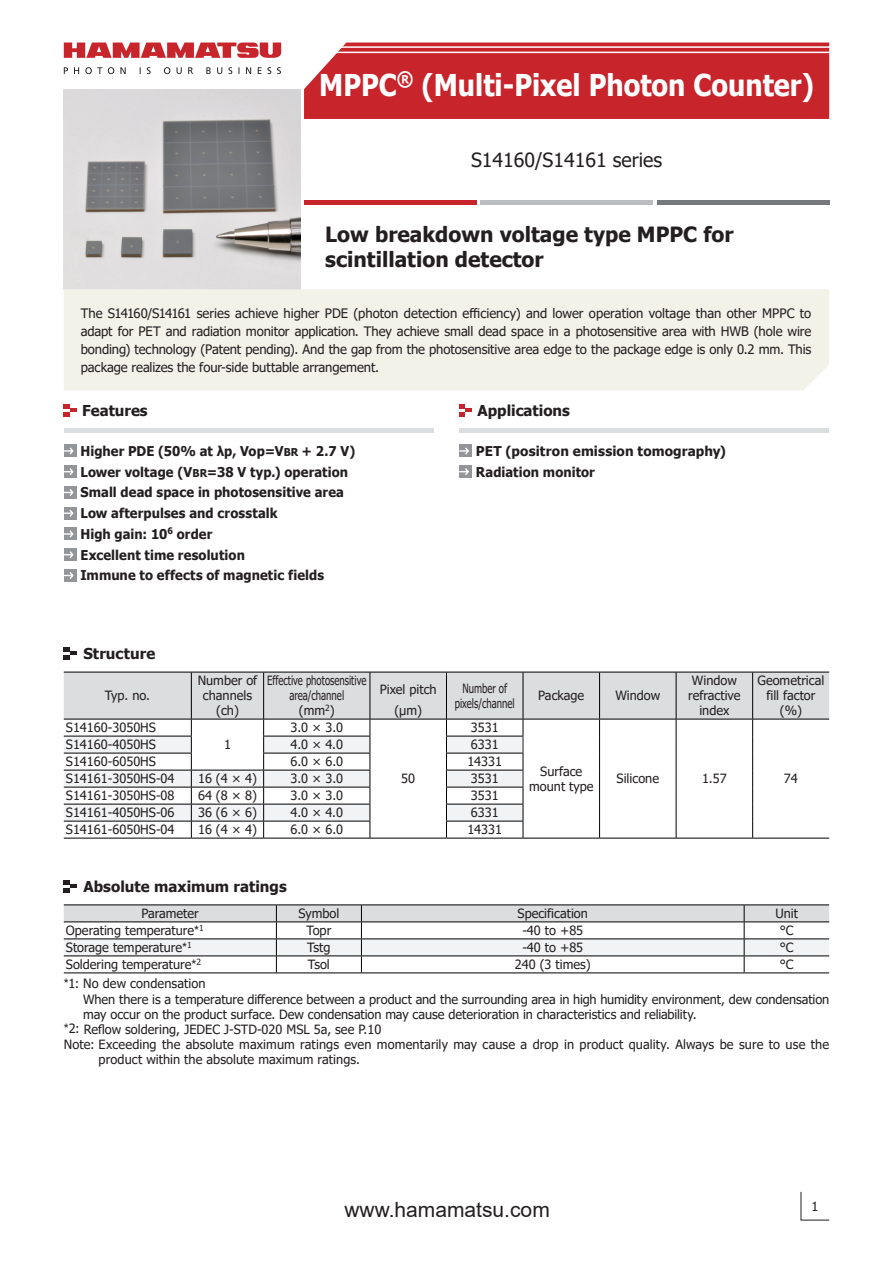
<style>
.page{position:relative;width:893px;height:1263px;background:#fff}
.page>*{position:absolute;margin:0;border:0;box-sizing:border-box;transform-origin:0 0}
.t1{font:700 30px "Tahoma";color:#fff;scale:.9 1}
.t2{font:700 21px/25.5px "Tahoma";color:#231f20}
.t3{font:21px "Arial";color:#231f20}
.t4{font:19.5px "Tahoma";color:#231f20}
.t5{font:700 15px "Tahoma";color:#231f20}
.t6{font:700 13.5px/20.7px "Tahoma";letter-spacing:.005em;color:#231f20;scale:.96 1}
.t7{font:700 13.5px/20.7px "Tahoma";letter-spacing:.005em;color:#231f20}
.t8{font:13.05px/18px "Tahoma";letter-spacing:-.01em;color:#231f20;text-align:justify}
.t9{font:12.75px/15px "Tahoma";color:#231f20;text-align:center}
.t10{font:12.75px/15px "Tahoma";color:#231f20;text-align:center;scale:.75 1}
.s1{font-size:10.8px}
.s2{font-family:"Arial"}
</style>
<div class="page">
<svg style="left:64px;top:43px;width:217px;height:15px"></svg>
<svg style="left:64px;top:67px;width:217px;height:7px"></svg>
<div style="left:304px;top:200px;width:172px;height:5px;background:#c8242b"></div>
<div style="left:480px;top:200px;width:173px;height:5px;background:#bcbdc0"></div>
<div style="left:657px;top:200px;width:172px;height:5px;background:#76787b"></div>
<div style="left:304px;top:43px;width:525px;height:76px;background:#c8242b"></div>
<hr style="left:306px;top:46px;width:527px;height:2px;background:#fff">
<hr style="left:306px;top:52px;width:527px;height:1px;background:#fff">
<img style="left:64px;top:89px;width:236px;height:200px">
<svg style="left:800px;top:1191px;width:30px;height:30px"></svg>
<div style="left:64px;top:289px;width:765px;height:101px;background:#f2f2e9"></div>
<svg style="left:64px;top:404px;width:13px;height:13px"></svg>
<div style="left:64px;top:428px;width:370px;height:5px;background:#dcdddf"></div>
<div style="left:64px;top:445px;width:13px;height:12px;background:#939598"></div>
<svg style="left:64px;top:447px;width:10px;height:8px"></svg>
<div style="left:64px;top:465px;width:13px;height:13px;background:#939598"></div>
<svg style="left:64px;top:468px;width:10px;height:7px"></svg>
<div style="left:64px;top:486px;width:13px;height:13px;background:#939598"></div>
<svg style="left:64px;top:489px;width:10px;height:7px"></svg>
<div style="left:64px;top:507px;width:13px;height:13px;background:#939598"></div>
<svg style="left:64px;top:510px;width:10px;height:7px"></svg>
<div style="left:64px;top:528px;width:13px;height:12px;background:#939598"></div>
<svg style="left:64px;top:530px;width:10px;height:8px"></svg>
<div style="left:64px;top:548px;width:13px;height:13px;background:#939598"></div>
<svg style="left:64px;top:551px;width:10px;height:7px"></svg>
<div style="left:64px;top:569px;width:13px;height:13px;background:#939598"></div>
<svg style="left:64px;top:572px;width:10px;height:7px"></svg>
<svg style="left:459px;top:404px;width:13px;height:13px"></svg>
<div style="left:459px;top:428px;width:370px;height:5px;background:#dcdddf"></div>
<div style="left:459px;top:445px;width:13px;height:12px;background:#939598"></div>
<svg style="left:459px;top:447px;width:10px;height:8px"></svg>
<div style="left:459px;top:465px;width:13px;height:13px;background:#939598"></div>
<svg style="left:459px;top:468px;width:10px;height:7px"></svg>
<svg style="left:64px;top:647px;width:13px;height:13px"></svg>
<hr style="left:370px;top:838px;width:76px;height:1px;background:#000">
<hr style="left:753px;top:838px;width:76px;height:1px;background:#000">
<hr style="left:64px;top:838px;width:127px;height:1px;background:#000">
<hr style="left:191px;top:838px;width:73px;height:1px;background:#000">
<hr style="left:264px;top:838px;width:106px;height:1px;background:#000">
<hr style="left:446px;top:838px;width:77px;height:1px;background:#000">
<hr style="left:523px;top:838px;width:77px;height:1px;background:#000">
<hr style="left:600px;top:838px;width:76px;height:1px;background:#000">
<hr style="left:676px;top:838px;width:77px;height:1px;background:#000">
<svg style="left:64px;top:672px;width:765px;height:166px"></svg>
<svg style="left:64px;top:880px;width:13px;height:13px"></svg>
<hr style="left:64px;top:904px;width:212px;height:1px;background:#000">
<hr style="left:276px;top:904px;width:85px;height:1px;background:#000">
<hr style="left:361px;top:904px;width:383px;height:1px;background:#000">
<hr style="left:744px;top:904px;width:85px;height:1px;background:#000">
<svg style="left:64px;top:905px;width:765px;height:67px"></svg>
<hr style="left:64px;top:972px;width:212px;height:1px;background:#000">
<hr style="left:276px;top:972px;width:85px;height:1px;background:#000">
<hr style="left:361px;top:972px;width:383px;height:1px;background:#000">
<hr style="left:744px;top:972px;width:85px;height:1px;background:#000">
<h1 class="t1" style="left:319px;top:64px;width:551px">MPPC<sup>®</sup> (Multi-Pixel Photon Counter)</h1>
<h3 class="t4" style="left:471px;top:146px;width:193px">S14160/S14161 series</h3>
<h2 class="t2" style="left:325px;top:220px;width:410px">Low breakdown voltage type MPPC for scintillation detector</h2>
<p class="t8" style="left:81px;top:305px;width:732px">The S14160/S14161 series achieve higher PDE (photon detection efficiency) and lower operation voltage than other MPPC to adapt for PET and radiation monitor application. They achieve small dead space in a photosensitive area with HWB (hole wire bonding) technology (Patent pending). And the gap from the photosensitive area edge to the package edge is only 0.2 mm. This package realizes the four-side buttable arrangement.</p>
<p class="t5" style="left:82px;top:400px;width:67px">Features</p>
<p class="t6" style="left:80px;top:440px;width:288px">Higher PDE (50% at λp, Vop=V<span class="s1">BR</span> + 2.7 V)<br>Lower voltage (V<span class="s1">BR</span>=38 V typ.) operation Small dead space in photosensitive area Low afterpulses and crosstalk<br>High gain: 10<sup>6</sup> order<br>Excellent time resolution<br>Immune to effects of magnetic fields</p>
<p class="t5" style="left:477px;top:400px;width:94px">Applications</p>
<p class="t7" style="left:476px;top:440px;width:252px">PET (positron emission tomography)<br>Radiation monitor</p>
<p class="t5" style="left:83px;top:643px;width:74px">Structure</p>
<p class="t9" style="left:105px;top:689px;width:47px">Typ. no.</p>
<p class="t9" style="left:66px;top:721px;width:92px">S14160-3050HS</p>
<p class="t9" style="left:198px;top:674px;width:61px">Number of channels (ch)</p>
<p class="t10" style="left:267px;top:674px;width:134px">Effective photosensitive area/channel<br>(mm<sup>2</sup>)</p>
<p class="t9" style="left:380px;top:679px;width:58px;line-height:21.5px">Pixel pitch (μm)</p>
<p class="t10" style="left:455px;top:681px;width:81px">Number of pixels/channel</p>
<p class="t9" style="left:538px;top:689px;width:48px">Package</p>
<p class="t9" style="left:615px;top:689px;width:46px">Window</p>
<p class="t9" style="left:290px;top:721px;width:54px">3.0 × 3.0</p>
<p class="t9" style="left:471px;top:721px;width:29px">3531</p>
<p class="t9" style="left:688px;top:674px;width:54px">Window refractive index</p>
<p class="t9" style="left:757px;top:674px;width:68px">Geometrical fill factor (%)</p>
<p class="t9" style="left:66px;top:738px;width:92px">S14160-4050HS</p>
<p class="t9" style="left:290px;top:738px;width:54px">4.0 × 4.0</p>
<p class="t9" style="left:471px;top:738px;width:29px">6331</p>
<p class="t9" style="left:66px;top:755px;width:92px">S14160-6050HS</p>
<p class="t9" style="left:290px;top:755px;width:54px">6.0 × 6.0</p>
<p class="t9" style="left:467px;top:755px;width:36px">14331</p>
<p class="t9" style="left:66px;top:772px;width:110px">S14161-3050HS-04</p>
<p class="t9" style="left:198px;top:772px;width:60px">16 (4 × 4)</p>
<p class="t9" style="left:290px;top:772px;width:54px">3.0 × 3.0</p>
<p class="t9" style="left:471px;top:772px;width:29px">3531</p>
<p class="t9" style="left:66px;top:789px;width:110px">S14161-3050HS-08</p>
<p class="t9" style="left:198px;top:789px;width:60px">64 (8 × 8)</p>
<p class="t9" style="left:290px;top:789px;width:54px">3.0 × 3.0</p>
<p class="t9" style="left:471px;top:789px;width:29px">3531</p>
<p class="t9" style="left:66px;top:806px;width:110px">S14161-4050HS-06</p>
<p class="t9" style="left:198px;top:806px;width:60px">36 (6 × 6)</p>
<p class="t9" style="left:290px;top:806px;width:54px">4.0 × 4.0</p>
<p class="t9" style="left:471px;top:806px;width:29px">6331</p>
<p class="t9" style="left:66px;top:823px;width:110px">S14161-6050HS-04</p>
<p class="t9" style="left:198px;top:823px;width:60px">16 (4 × 4)</p>
<p class="t9" style="left:290px;top:823px;width:54px">6.0 × 6.0</p>
<p class="t9" style="left:467px;top:823px;width:36px">14331</p>
<p class="t9" style="left:224px;top:738px;width:8px">1</p>
<p class="t9" style="left:401px;top:772px;width:15px">50</p>
<p class="t9" style="left:529px;top:764px;width:66px">Surface mount type</p>
<p class="t9" style="left:617px;top:772px;width:44px">Silicone</p>
<p class="t9" style="left:702px;top:772px;width:26px">1.57</p>
<p class="t9" style="left:784px;top:772px;width:15px">74</p>
<p class="t5" style="left:83px;top:876px;width:205px">Absolute maximum ratings</p>
<p class="t9" style="left:141px;top:907px;width:59px">Parameter</p>
<p class="t9" style="left:298px;top:907px;width:42px">Symbol</p>
<p class="t9" style="left:518px;top:907px;width:72px">Specification</p>
<p class="t9" style="left:775px;top:907px;width:24px">Unit</p>
<p class="t9" style="left:66px;top:924px;width:139px">Operating temperature<span class="s2">*</span><sup>1</sup></p>
<p class="t9" style="left:307px;top:924px;width:26px">Topr</p>
<p class="t9" style="left:522px;top:924px;width:62px">-40 to +85</p>
<p class="t9" style="left:780px;top:924px;width:15px">°C</p>
<p class="t9" style="left:66px;top:941px;width:127px">Storage temperature<span class="s2">*</span><sup>1</sup></p>
<p class="t9" style="left:307px;top:941px;width:25px">Tstg</p>
<p class="t9" style="left:522px;top:941px;width:62px">-40 to +85</p>
<p class="t9" style="left:780px;top:941px;width:15px">°C</p>
<p class="t9" style="left:66px;top:958px;width:137px">Soldering temperature<span class="s2">*</span><sup>2</sup></p>
<p class="t9" style="left:308px;top:958px;width:23px">Tsol</p>
<p class="t9" style="left:515px;top:958px;width:77px">240 (3 times)</p>
<p class="t9" style="left:780px;top:958px;width:15px">°C</p>
<p class="t9" style="left:64px;top:977px;width:143px"><span class="s2">*</span>1: No dew condensation</p>
<p class="t9" style="left:83px;top:992px;width:748px">When there is a temperature difference between a product and the surrounding area in high humidity environment, dew condensation</p>
<p class="t9" style="left:83px;top:1007px;width:615px">may occur on the product surface. Dew condensation may cause deterioration in characteristics and reliability.</p>
<p class="t9" style="left:64px;top:1022px;width:319px"><span class="s2">*</span>2: Reflow soldering, JEDEC J-STD-020 MSL 5a, see P.10</p>
<p class="t9" style="left:64px;top:1037px;width:767px">Note: Exceeding the absolute maximum ratings even momentarily may cause a drop in product quality. Always be sure to use the</p>
<p class="t9" style="left:99px;top:1052px;width:263px">product within the absolute maximum ratings.</p>
<h2 class="t3" style="left:344px;top:1195px;width:207px">www.hamamatsu.com</h2>
<p class="t9" style="left:811px;top:1199px;width:8px">1</p>
</div>
